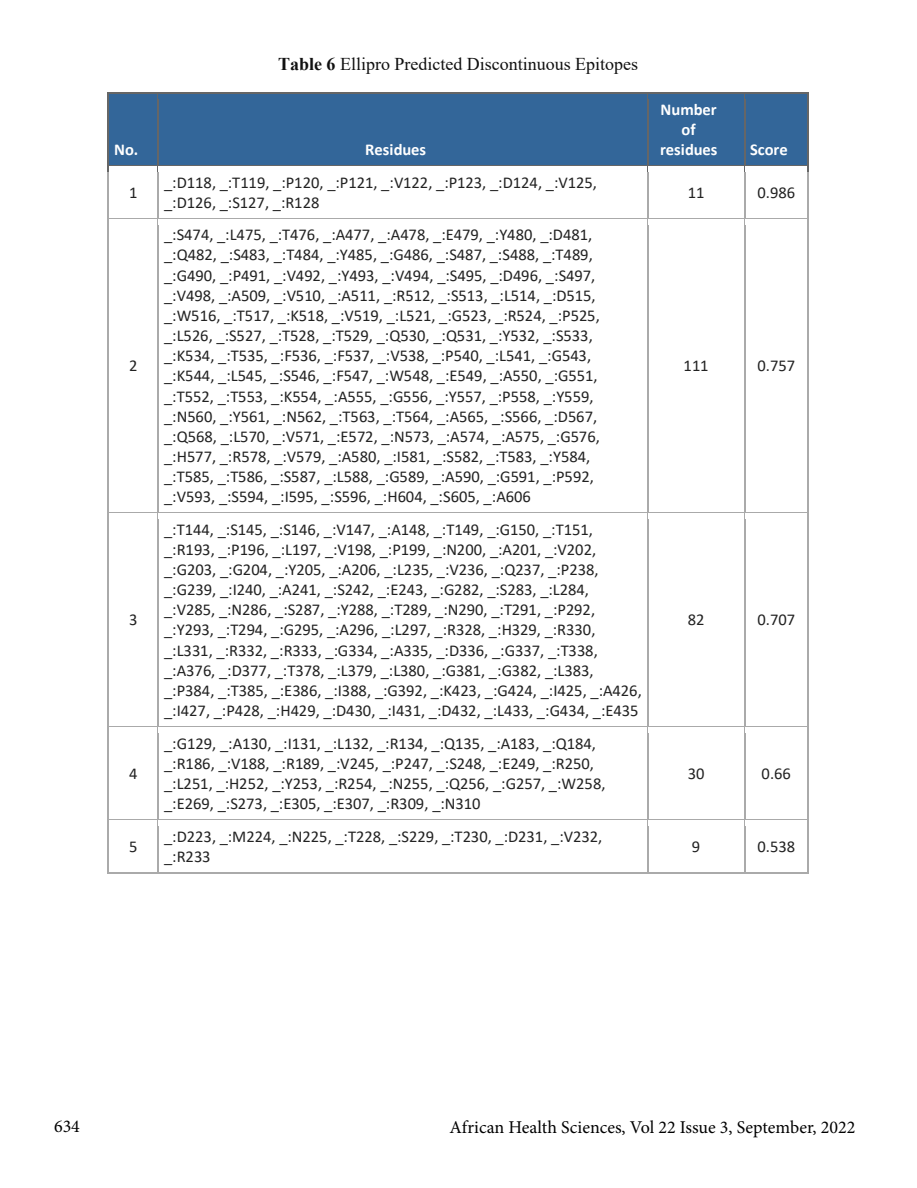
<style>
.page{position:relative;width:917px;height:1188px;background:#fff}
.page>*{position:absolute;margin:0;border:0;box-sizing:border-box;transform-origin:0 0}
.t1{font:18px "Minion Pro";color:#000}
.t2{font:18px "Times New Roman";color:#111}
.t3{font:16.5px/20.1px "Calibri";letter-spacing:-.005em;color:#222}
.t4{font:700 16.5px/20.1px "Calibri";letter-spacing:-.005em;color:#fff;text-align:center}
.s1{font-weight:700}
</style>
<div class="page">
<div style="left:109px;top:94px;width:49px;height:46px;background:#369"></div>
<div style="left:109px;top:140px;width:5px;height:20px;background:#369"></div>
<div style="left:138px;top:140px;width:20px;height:20px;background:#369"></div>
<div style="left:114px;top:140px;width:24px;height:20px;background:#369"></div>
<div style="left:159px;top:94px;width:488px;height:46px;background:#369"></div>
<div style="left:159px;top:140px;width:5px;height:20px;background:#369"></div>
<div style="left:627px;top:140px;width:20px;height:20px;background:#369"></div>
<div style="left:164px;top:140px;width:463px;height:20px;background:#369"></div>
<div style="left:648px;top:99px;width:5px;height:61px;background:#369"></div>
<div style="left:724px;top:99px;width:20px;height:61px;background:#369"></div>
<div style="left:653px;top:99px;width:71px;height:21px;background:#369"></div>
<div style="left:653px;top:120px;width:71px;height:20px;background:#369"></div>
<div style="left:653px;top:140px;width:71px;height:20px;background:#369"></div>
<div style="left:745px;top:94px;width:62px;height:46px;background:#369"></div>
<div style="left:745px;top:140px;width:5px;height:20px;background:#369"></div>
<div style="left:787px;top:140px;width:20px;height:20px;background:#369"></div>
<div style="left:750px;top:140px;width:37px;height:20px;background:#369"></div>
<hr style="left:109px;top:93px;width:49px;height:1px;background:#666">
<hr style="left:159px;top:93px;width:488px;height:1px;background:#666">
<hr style="left:648px;top:93px;width:96px;height:1px;background:#666">
<div style="left:648px;top:94px;width:96px;height:6px;background:#369"></div>
<hr style="left:745px;top:93px;width:62px;height:1px;background:#666">
<div style="left:108px;top:160px;width:50px;height:5px;background:#369"></div>
<hr style="left:108px;top:100px;width:1px;height:65px;background:#666">
<div style="left:158px;top:160px;width:489px;height:5px;background:#369"></div>
<hr style="left:158px;top:100px;width:1px;height:65px;background:#666">
<div style="left:647px;top:160px;width:97px;height:5px;background:#369"></div>
<hr style="left:647px;top:100px;width:1px;height:65px;background:#666">
<div style="left:744px;top:160px;width:64px;height:5px;background:#369"></div>
<hr style="left:744px;top:100px;width:1px;height:65px;background:#666">
<hr style="left:807px;top:100px;width:1px;height:65px;background:#666">
<hr style="left:109px;top:165px;width:49px;height:2px;background:#666">
<hr style="left:159px;top:165px;width:488px;height:2px;background:#666">
<hr style="left:648px;top:165px;width:96px;height:2px;background:#666">
<hr style="left:745px;top:165px;width:62px;height:2px;background:#666">
<hr style="left:108px;top:172px;width:1px;height:46px;background:#aaa">
<hr style="left:158px;top:172px;width:1px;height:46px;background:#aaa">
<hr style="left:647px;top:172px;width:1px;height:46px;background:#aaa">
<hr style="left:744px;top:172px;width:1px;height:46px;background:#aaa">
<hr style="left:807px;top:172px;width:1px;height:46px;background:#aaa">
<hr style="left:109px;top:218px;width:49px;height:1px;background:#aaa">
<hr style="left:159px;top:218px;width:488px;height:1px;background:#aaa">
<hr style="left:648px;top:218px;width:96px;height:1px;background:#aaa">
<hr style="left:745px;top:218px;width:62px;height:1px;background:#aaa">
<hr style="left:108px;top:512px;width:50px;height:1px;background:#cdcdcd">
<hr style="left:108px;top:225px;width:1px;height:288px;background:#aaa">
<hr style="left:158px;top:512px;width:489px;height:1px;background:#cdcdcd">
<hr style="left:158px;top:225px;width:1px;height:288px;background:#aaa">
<hr style="left:647px;top:512px;width:97px;height:1px;background:#cdcdcd">
<hr style="left:647px;top:225px;width:1px;height:288px;background:#aaa">
<hr style="left:744px;top:512px;width:64px;height:1px;background:#cdcdcd">
<hr style="left:744px;top:225px;width:1px;height:288px;background:#aaa">
<hr style="left:807px;top:225px;width:1px;height:288px;background:#aaa">
<hr style="left:109px;top:513px;width:49px;height:1px;background:#aaa">
<hr style="left:159px;top:513px;width:488px;height:1px;background:#aaa">
<hr style="left:648px;top:513px;width:96px;height:1px;background:#aaa">
<hr style="left:745px;top:513px;width:62px;height:1px;background:#aaa">
<hr style="left:108px;top:519px;width:1px;height:207px;background:#aaa">
<hr style="left:158px;top:519px;width:1px;height:207px;background:#aaa">
<hr style="left:647px;top:519px;width:1px;height:207px;background:#aaa">
<hr style="left:744px;top:519px;width:1px;height:207px;background:#aaa">
<hr style="left:807px;top:519px;width:1px;height:207px;background:#aaa">
<hr style="left:109px;top:726px;width:49px;height:1px;background:#aaa">
<hr style="left:159px;top:726px;width:488px;height:1px;background:#aaa">
<hr style="left:648px;top:726px;width:96px;height:1px;background:#aaa">
<hr style="left:745px;top:726px;width:62px;height:1px;background:#aaa">
<hr style="left:108px;top:733px;width:1px;height:86px;background:#aaa">
<hr style="left:158px;top:733px;width:1px;height:86px;background:#aaa">
<hr style="left:647px;top:733px;width:1px;height:86px;background:#aaa">
<hr style="left:744px;top:733px;width:1px;height:86px;background:#aaa">
<hr style="left:807px;top:733px;width:1px;height:86px;background:#aaa">
<hr style="left:109px;top:819px;width:49px;height:1px;background:#aaa">
<hr style="left:159px;top:819px;width:488px;height:1px;background:#aaa">
<hr style="left:648px;top:819px;width:96px;height:1px;background:#aaa">
<hr style="left:745px;top:819px;width:62px;height:1px;background:#aaa">
<hr style="left:108px;top:826px;width:1px;height:46px;background:#aaa">
<hr style="left:109px;top:872px;width:49px;height:1px;background:#aaa">
<hr style="left:158px;top:826px;width:1px;height:46px;background:#aaa">
<hr style="left:159px;top:872px;width:488px;height:1px;background:#aaa">
<hr style="left:647px;top:826px;width:1px;height:46px;background:#aaa">
<hr style="left:648px;top:872px;width:96px;height:1px;background:#aaa">
<hr style="left:744px;top:826px;width:1px;height:46px;background:#aaa">
<hr style="left:745px;top:872px;width:62px;height:1px;background:#aaa">
<hr style="left:807px;top:826px;width:1px;height:46px;background:#aaa">
<p class="t2" style="left:278px;top:51px;width:361px"><span class="s1">Table 6</span> Ellipro Predicted Discontinuous Epitopes</p>
<p class="t4" style="left:114px;top:139px;width:26px">No.</p>
<p class="t4" style="left:365px;top:139px;width:62px">Residues</p>
<p class="t4" style="left:660px;top:99px;width:59px">Number of residues</p>
<p class="t4" style="left:750px;top:139px;width:39px">Score</p>
<p class="t3" style="left:129px;top:182px;width:10px">1</p>
<p class="t3" style="left:164px;top:172px;width:434px">_:D118, _:T119, _:P120, _:P121, _:V122, _:P123, _:D124, _:V125, _:D126, _:S127, _:R128</p>
<p class="t3" style="left:687px;top:182px;width:18px">11</p>
<p class="t3" style="left:757px;top:182px;width:39px">0.986</p>
<p class="t3" style="left:129px;top:355px;width:10px">2</p>
<p class="t3" style="left:164px;top:224px;width:437px">_:S474, _:L475, _:T476, _:A477, _:A478, _:E479, _:Y480, _:D481, _:Q482, _:S483, _:T484, _:Y485, _:G486, _:S487, _:S488, _:T489, _:G490, _:P491, _:V492, _:Y493, _:V494, _:S495, _:D496, _:S497, _:V498, _:A509, _:V510, _:A511, _:R512, _:S513, _:L514, _:D515, _:W516, _:T517, _:K518, _:V519, _:L521, _:G523, _:R524, _:P525, _:L526, _:S527, _:T528, _:T529, _:Q530, _:Q531, _:Y532, _:S533, _:K534, _:T535, _:F536, _:F537, _:V538, _:P540, _:L541, _:G543, _:K544, _:L545, _:S546, _:F547, _:W548, _:E549, _:A550, _:G551, _:T552, _:T553, _:K554, _:A555, _:G556, _:Y557, _:P558, _:Y559, _:N560, _:Y561, _:N562, _:T563, _:T564, _:A565, _:S566, _:D567, _:Q568, _:L570, _:V571, _:E572, _:N573, _:A574, _:A575, _:G576, _:H577, _:R578, _:V579, _:A580, _:I581, _:S582, _:T583, _:Y584, _:T585, _:T586, _:S587, _:L588, _:G589, _:A590, _:G591, _:P592, _:V593, _:S594, _:I595, _:S596, _:H604, _:S605, _:A606</p>
<p class="t3" style="left:683px;top:355px;width:27px">111</p>
<p class="t3" style="left:757px;top:355px;width:39px">0.757</p>
<p class="t3" style="left:129px;top:609px;width:10px">3</p>
<p class="t3" style="left:164px;top:519px;width:479px">_:T144, _:S145, _:S146, _:V147, _:A148, _:T149, _:G150, _:T151, _:R193, _:P196, _:L197, _:V198, _:P199, _:N200, _:A201, _:V202, _:G203, _:G204, _:Y205, _:A206, _:L235, _:V236, _:Q237, _:P238, _:G239, _:I240, _:A241, _:S242, _:E243, _:G282, _:S283, _:L284, _:V285, _:N286, _:S287, _:Y288, _:T289, _:N290, _:T291, _:P292, _:Y293, _:T294, _:G295, _:A296, _:L297, _:R328, _:H329, _:R330, _:L331, _:R332, _:R333, _:G334, _:A335, _:D336, _:G337, _:T338, _:A376, _:D377, _:T378, _:L379, _:L380, _:G381, _:G382, _:L383, _:P384, _:T385, _:E386, _:I388, _:G392, _:K423, _:G424, _:I425, _:A426, _:I427, _:P428, _:H429, _:D430, _:I431, _:D432, _:L433, _:G434, _:E435</p>
<p class="t3" style="left:687px;top:609px;width:18px">82</p>
<p class="t3" style="left:757px;top:609px;width:39px">0.707</p>
<p class="t3" style="left:129px;top:763px;width:10px">4</p>
<p class="t3" style="left:164px;top:733px;width:443px">_:G129, _:A130, _:I131, _:L132, _:R134, _:Q135, _:A183, _:Q184, _:R186, _:V188, _:R189, _:V245, _:P247, _:S248, _:E249, _:R250, _:L251, _:H252, _:Y253, _:R254, _:N255, _:Q256, _:G257, _:W258, _:E269, _:S273, _:E305, _:E307, _:R309, _:N310</p>
<p class="t3" style="left:687px;top:763px;width:18px">30</p>
<p class="t3" style="left:761px;top:763px;width:31px">0.66</p>
<p class="t3" style="left:129px;top:836px;width:10px">5</p>
<p class="t3" style="left:164px;top:826px;width:440px">_:D223, _:M224, _:N225, _:T228, _:S229, _:T230, _:D231, _:V232, _:R233</p>
<p class="t3" style="left:691px;top:836px;width:10px">9</p>
<p class="t3" style="left:757px;top:836px;width:39px">0.538</p>
<p class="t1" style="left:54px;top:1114px;width:27px">634</p>
<p class="t1" style="left:449px;top:1115px;width:407px">African Health Sciences, Vol 22 Issue 3, September, 2022</p>
</div>
